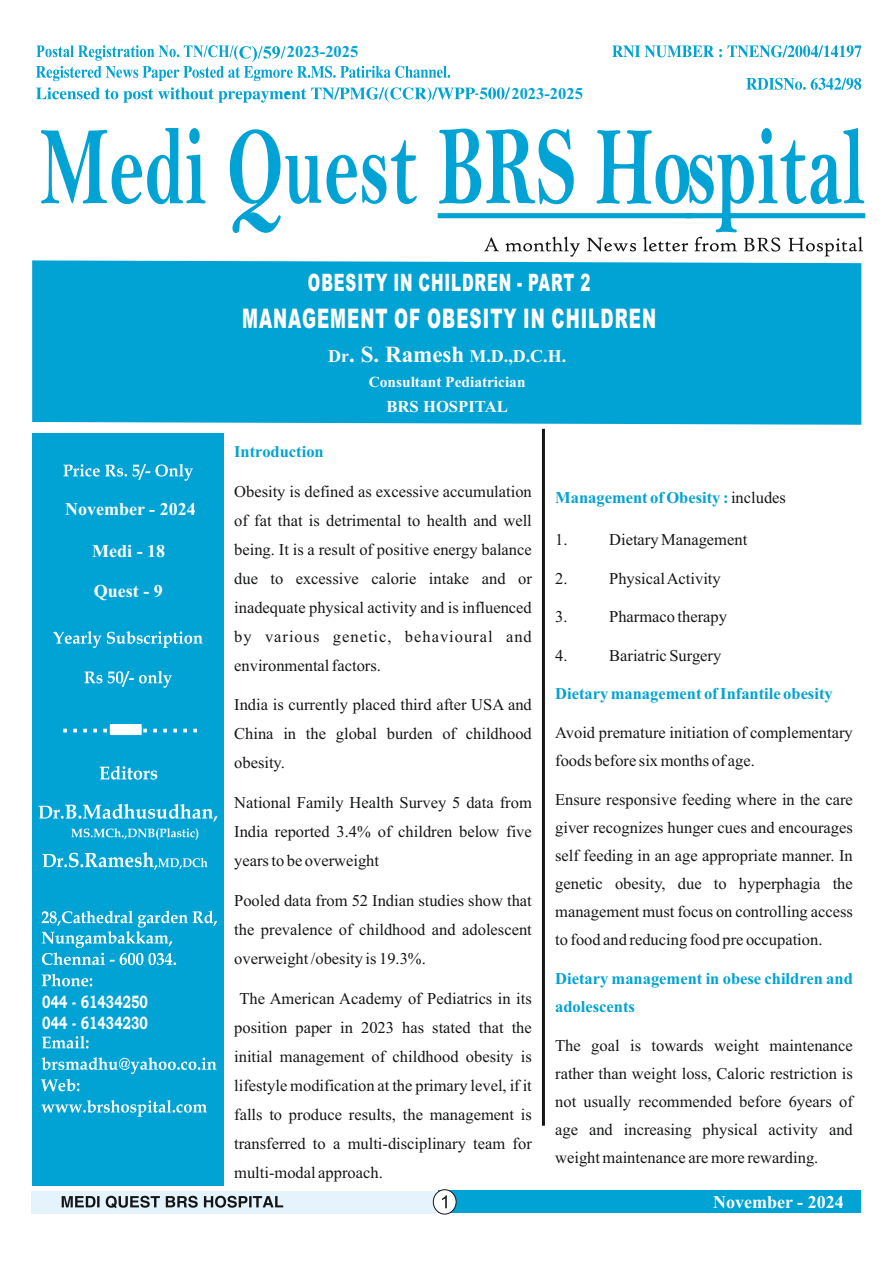
<style>
.page{position:relative;width:893px;height:1263px;background:#fff}
.page>*{position:absolute;margin:0;border:0;box-sizing:border-box;transform-origin:0 0}
.t1{font:900 27px "Arial";letter-spacing:.06em;color:#fff;scale:.62 1}
.t2{font:900 24px "Arial";letter-spacing:.06em;color:#fff;scale:.62 1}
.t3{font:700 18px "Times New Roman";color:#fff}
.t4{font:700 18px/21.1px "Bookman Old Style";color:#fff;scale:.71 1}
.t5{font:700 16.65px "Times New Roman";color:#fff}
.t6{font:16.5px/29px "Times New Roman";color:#151616;text-align:justify}
.t7{font:700 16.5px/28px "Times New Roman";color:#00a3d4}
.t8{font:700 15.3px "Times New Roman";color:#fff}
.s1{font-size:23.1px}
.s2{font-weight:400;color:#151616}
</style>
<div class="page">
<div style="left:439px;top:1190px;width:422px;height:23px;background:#00a3d4"></div>
<div style="left:32px;top:1191px;width:404px;height:22px;background:#e4f3fc"></div>
<div style="left:32px;top:433px;width:191px;height:753px;background:#00a3d4"></div>
<svg style="left:63px;top:464px;width:130px;height:17px"></svg>
<svg style="left:53px;top:631px;width:150px;height:17px"></svg>
<svg style="left:84px;top:671px;width:88px;height:17px"></svg>
<svg style="left:100px;top:766px;width:57px;height:14px"></svg>
<svg style="left:63px;top:729px;width:4px;height:3px"></svg>
<svg style="left:73px;top:729px;width:4px;height:3px"></svg>
<svg style="left:83px;top:729px;width:4px;height:3px"></svg>
<svg style="left:93px;top:729px;width:4px;height:3px"></svg>
<svg style="left:103px;top:724px;width:44px;height:11px"></svg>
<svg style="left:153px;top:729px;width:4px;height:3px"></svg>
<svg style="left:163px;top:729px;width:4px;height:3px"></svg>
<svg style="left:173px;top:729px;width:4px;height:3px"></svg>
<svg style="left:183px;top:729px;width:4px;height:3px"></svg>
<svg style="left:193px;top:729px;width:4px;height:3px"></svg>
<svg style="left:39px;top:804px;width:178px;height:18px"></svg>
<svg style="left:71px;top:828px;width:127px;height:12px"></svg>
<svg style="left:42px;top:911px;width:175px;height:54px"></svg>
<svg style="left:42px;top:974px;width:50px;height:12px"></svg>
<svg style="left:42px;top:1036px;width:47px;height:12px"></svg>
<svg style="left:41px;top:1057px;width:175px;height:34px"></svg>
<svg style="left:41px;top:1100px;width:166px;height:17px"></svg>
<div style="left:433px;top:1189px;width:23px;height:25px;background:#fff;border:1px solid #151616;border-radius:50%"></div>
<svg style="left:442px;top:1195px;width:5px;height:13px"></svg>
<svg style="left:43px;top:852px;width:164px;height:18px"></svg>
<div style="left:32px;top:260px;width:829px;height:165px;background:#00a3d4"></div>
<svg style="left:62px;top:1196px;width:221px;height:12px"></svg>
<svg style="left:41px;top:128px;width:443px;height:105px"></svg>
<svg style="left:484px;top:128px;width:381px;height:129px"></svg>
<svg style="left:612px;top:45px;width:249px;height:12px"></svg>
<svg style="left:746px;top:78px;width:115px;height:12px"></svg>
<svg style="left:36px;top:45px;width:414px;height:36px"></svg>
<svg style="left:36px;top:87px;width:474px;height:16px"></svg>
<svg style="left:541px;top:429px;width:4px;height:697px"></svg>
<p class="t7" style="left:287px;top:39px;width:73px">2023-2025</p>
<p class="t7" style="left:511px;top:81px;width:73px">2023-2025</p>
<p class="t3" style="left:65px;top:503px;width:132px">November - 2024</p>
<p class="t3" style="left:92px;top:545px;width:75px">Medi - 18</p>
<p class="t3" style="left:94px;top:584px;width:71px">Quest - 9</p>
<p class="t4" style="left:42px;top:992px;width:150px">044 - 61434250<br>044 - 61434230</p>
<h2 class="t2" style="left:308px;top:274px;width:457px">OBESITY IN CHILDREN - PART 2</h2>
<h1 class="t1" style="left:242px;top:309px;width:669px">MANAGEMENT OF OBESITY IN CHILDREN</h1>
<p class="t3" style="left:328px;top:349px;width:239px">Dr<span class="s1">. S. Ramesh</span> M.D.,D.C.H.</p>
<p class="t8" style="left:369px;top:377px;width:158px">Consultant Pediatrician</p>
<p class="t5" style="left:386px;top:401px;width:123px">BRS HOSPITAL</p>
<p class="t7" style="left:234px;top:439px;width:91px">Introduction</p>
<p class="t6" style="left:234px;top:478px;width:299px">Obesity is defined as excessive accumulation of fat that is detrimental to health and well being. It is a result of positive energy balance due to excessive calorie intake and or inadequate physical activity and is influenced by various genetic, behavioural and environmental factors.</p>
<p class="t6" style="left:234px;top:692px;width:299px">India is currently placed third after USA and China in the global burden of childhood obesity.</p>
<p class="t6" style="left:234px;top:790px;width:299px">National Family Health Survey 5 data from India reported 3.4% of children below five years to be overweight</p>
<p class="t6" style="left:234px;top:888px;width:299px">Pooled data from 52 Indian studies show that the prevalence of childhood and adolescent overweight /obesity is 19.3%.</p>
<p class="t6" style="left:234px;top:985px;width:299px;text-indent:5px">The American Academy of Pediatrics in its position paper in 2023 has stated that the initial management of childhood obesity is lifestyle modification at the primary level, if it falls to produce results, the management is transferred to a multi-disciplinary team for multi-modal approach.</p>
<p class="t7" style="left:555px;top:485px;width:232px">Management of Obesity :<span class="s2">includes</span></p>
<p class="t6" style="left:555px;top:526px;width:14px">1.</p>
<p class="t6" style="left:609px;top:526px;width:140px">Dietary Management</p>
<p class="t6" style="left:555px;top:565px;width:14px">2.</p>
<p class="t6" style="left:609px;top:565px;width:113px">Physical Activity</p>
<p class="t6" style="left:555px;top:604px;width:14px">3.</p>
<p class="t6" style="left:609px;top:604px;width:119px">Pharmaco therapy</p>
<p class="t6" style="left:555px;top:642px;width:14px">4.</p>
<p class="t6" style="left:609px;top:642px;width:114px">Bariatric Surgery</p>
<p class="t7" style="left:555px;top:681px;width:279px">Dietary management of Infantile obesity</p>
<p class="t6" style="left:555px;top:720px;width:299px;line-height:28px">Avoid premature initiation of complementary foods before six months of age.</p>
<p class="t6" style="left:555px;top:787px;width:299px;line-height:28px">Ensure responsive feeding where in the care giver recognizes hunger cues and encourages self feeding in an age appropriate manner. In genetic obesity, due to hyperphagia the management must focus on controlling access to food and reducing food pre occupation.</p>
<p class="t7" style="left:555px;top:966px;width:299px">Dietary management in obese children and adolescents</p>
<p class="t6" style="left:555px;top:1032px;width:299px;line-height:28px">The goal is towards weight maintenance rather than weight loss, Caloric restriction is not usually recommended before 6years of age and increasing physical activity and weight maintenance are more rewarding.</p>
<p class="t3" style="left:713px;top:1196px;width:132px">November - 2024</p>
</div>
